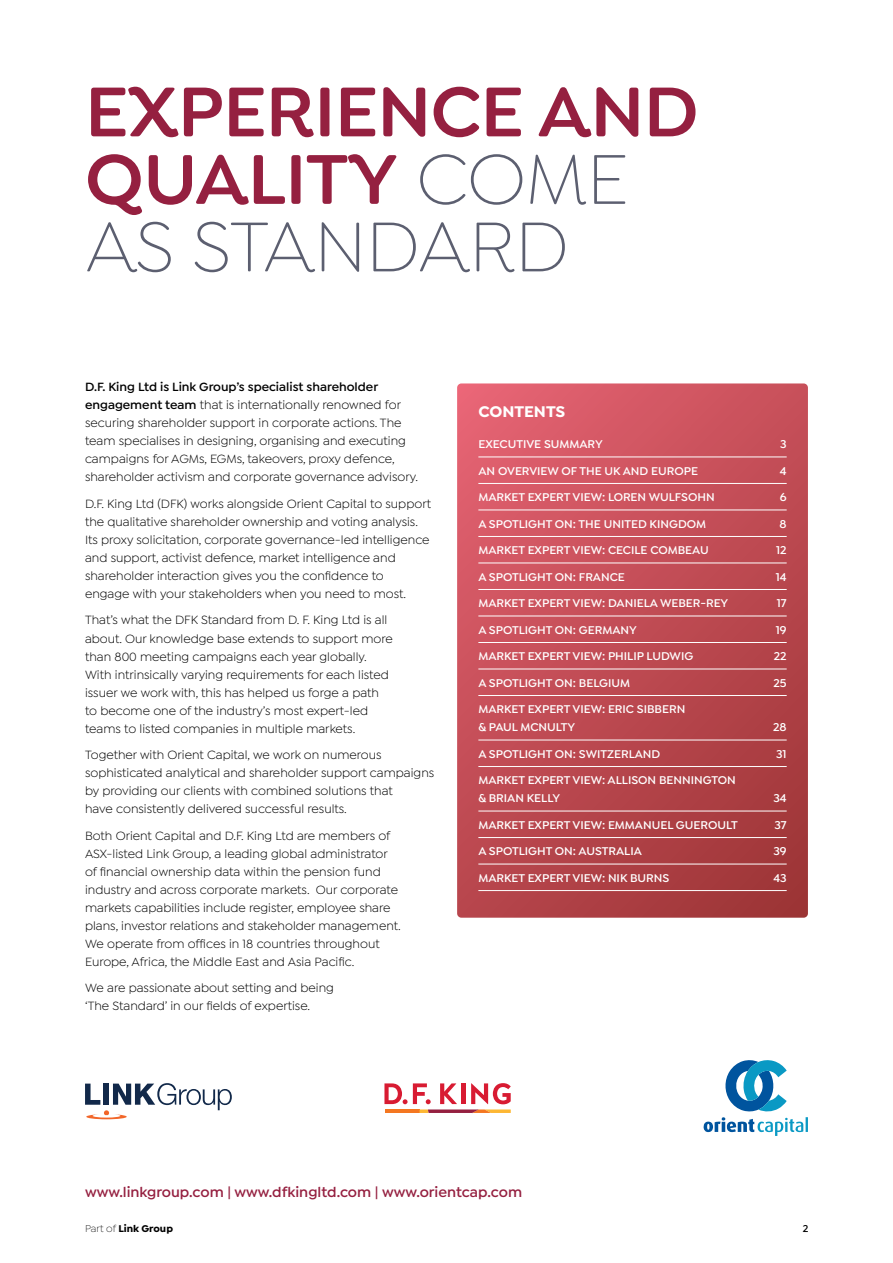
<style>
.page{position:relative;width:893px;height:1263px;background:#fff}
.page>*{position:absolute;margin:0;border:0;box-sizing:border-box;transform-origin:0 0}
.t1{font:600 75px/67.5px "Isidora Soft";letter-spacing:-.01em;color:#952040}
.t2{font:700 16.5px "Isidora Sans";color:#fff}
.t3{font:600 15px "Isidora Sans";color:#952040}
.t4{font:12.75px/18px "Isidora Sans";color:#000}
.t5{font:600 12px/18px "Isidora Sans";color:#fff}
.t6{font:700 10.5px "Isidora Sans";color:#000}
.t7{font:600 10.5px "Isidora Sans";color:#000}
.s1{font-weight:300;color:#5c5f70}
.s2{font-weight:600}
.s3{font-weight:300}
</style>
<div class="page">
<svg style="left:457px;top:383px;width:351px;height:535px;background:#c04d55"></svg>
<hr style="left:478px;top:457px;width:309px;height:1px;background:#fff">
<hr style="left:478px;top:483px;width:309px;height:1px;background:#fff">
<hr style="left:478px;top:510px;width:309px;height:1px;background:#fff">
<hr style="left:478px;top:536px;width:309px;height:1px;background:#fff">
<hr style="left:478px;top:563px;width:309px;height:1px;background:#fff">
<hr style="left:478px;top:589px;width:309px;height:1px;background:#fff">
<hr style="left:478px;top:616px;width:309px;height:1px;background:#fff">
<hr style="left:478px;top:642px;width:309px;height:1px;background:#fff">
<hr style="left:478px;top:669px;width:309px;height:1px;background:#fff">
<hr style="left:478px;top:695px;width:309px;height:1px;background:#fff">
<hr style="left:478px;top:740px;width:309px;height:1px;background:#fff">
<hr style="left:478px;top:766px;width:309px;height:1px;background:#fff">
<hr style="left:478px;top:811px;width:309px;height:1px;background:#fff">
<hr style="left:478px;top:837px;width:309px;height:1px;background:#fff">
<hr style="left:478px;top:864px;width:309px;height:1px;background:#fff">
<hr style="left:478px;top:890px;width:309px;height:1px;background:#fff">
<svg style="left:384px;top:1083px;width:127px;height:30px"></svg>
<svg style="left:703px;top:1060px;width:105px;height:76px"></svg>
<svg style="left:85px;top:1083px;width:147px;height:36px"></svg>
<h1 class="t1" style="left:85px;top:77px;width:615px">EXPERIENCE AND<br>QUALITY <span class="s1">COME<br>AS STANDARD</span></h1>
<p class="t4" style="left:85px;top:378px;width:334px"><span class="s2">D.F. King Ltd is Link Group’s specialist shareholder engagement team</span> that is internationally renowned for securing shareholder support in corporate actions. The team specialises in designing, organising and executing campaigns for AGMs, EGMs, takeovers, proxy defence, shareholder activism and corporate governance advisory.</p>
<p class="t4" style="left:85px;top:495px;width:347px">D.F. King Ltd (DFK) works alongside Orient Capital to support the qualitative shareholder ownership and voting analysis.<br>Its proxy solicitation, corporate governance-led intelligence and support, activist defence, market intelligence and shareholder interaction gives you the confidence to engage with your stakeholders when you need to most.</p>
<p class="t4" style="left:85px;top:611px;width:309px">That’s what the DFK Standard from D. F. King Ltd is all about. Our knowledge base extends to support more than 800 meeting campaigns each year globally.<br>With intrinsically varying requirements for each listed issuer we work with, this has helped us forge a path to become one of the industry’s most expert-led teams to listed companies in multiple markets.</p>
<p class="t4" style="left:85px;top:746px;width:351px">Together with Orient Capital, we work on numerous sophisticated analytical and shareholder support campaigns by providing our clients with combined solutions that<br>have consistently delivered successful results.</p>
<p class="t4" style="left:85px;top:826px;width:317px">Both Orient Capital and D.F. King Ltd are members of ASX-listed Link Group, a leading global administrator of financial ownership data within the pension fund industry and across corporate markets. Our corporate markets capabilities include register, employee share plans, investor relations and stakeholder management.<br>We operate from offices in 18 countries throughout Europe, Africa, the Middle East and Asia Pacific.</p>
<p class="t4" style="left:85px;top:979px;width:250px">We are passionate about setting and being ‘The Standard’ in our fields of expertise.</p>
<p class="t2" style="left:478px;top:402px;width:89px">CONTENTS</p>
<p class="t5" style="left:478px;top:435px;width:126px">EXECUTIVE SUMMARY</p>
<p class="t5" style="left:780px;top:435px;width:8px">3</p>
<p class="t5" style="left:478px;top:462px;width:221px">AN OVERVIEW OF THE UK AND EUROPE</p>
<p class="t5" style="left:780px;top:462px;width:8px">4</p>
<p class="t5" style="left:478px;top:488px;width:238px">MARKET EXPERT VIEW: LOREN WULFSOHN</p>
<p class="t5" style="left:780px;top:488px;width:8px">6</p>
<p class="t5" style="left:478px;top:515px;width:229px">A SPOTLIGHT ON: THE UNITED KINGDOM</p>
<p class="t5" style="left:780px;top:515px;width:9px">8</p>
<p class="t5" style="left:478px;top:541px;width:232px">MARKET EXPERT VIEW: CECILE COMBEAU</p>
<p class="t5" style="left:776px;top:541px;width:12px">12</p>
<p class="t5" style="left:478px;top:568px;width:148px">A SPOTLIGHT ON: FRANCE</p>
<p class="t5" style="left:776px;top:568px;width:12px">14</p>
<p class="t5" style="left:478px;top:594px;width:251px">MARKET EXPERT VIEW: DANIELA WEBER-REY</p>
<p class="t5" style="left:777px;top:594px;width:11px">17</p>
<p class="t5" style="left:478px;top:621px;width:160px">A SPOTLIGHT ON: GERMANY</p>
<p class="t5" style="left:776px;top:621px;width:12px">19</p>
<p class="t5" style="left:478px;top:647px;width:216px">MARKET EXPERT VIEW: PHILIP LUDWIG</p>
<p class="t5" style="left:774px;top:647px;width:14px">22</p>
<p class="t5" style="left:478px;top:674px;width:153px">A SPOTLIGHT ON: BELGIUM</p>
<p class="t5" style="left:773px;top:674px;width:15px">25</p>
<p class="t5" style="left:478px;top:700px;width:208px">MARKET EXPERT VIEW: ERIC SIBBERN &amp; PAUL MCNULTY</p>
<p class="t5" style="left:773px;top:718px;width:15px">28</p>
<p class="t5" style="left:478px;top:745px;width:184px">A SPOTLIGHT ON: SWITZERLAND</p>
<p class="t5" style="left:776px;top:745px;width:12px">31</p>
<p class="t5" style="left:478px;top:771px;width:259px">MARKET EXPERT VIEW: ALLISON BENNINGTON &amp; BRIAN KELLY</p>
<p class="t5" style="left:773px;top:789px;width:15px">34</p>
<p class="t5" style="left:478px;top:816px;width:261px">MARKET EXPERT VIEW: EMMANUEL GUEROULT</p>
<p class="t5" style="left:774px;top:816px;width:14px">37</p>
<p class="t5" style="left:478px;top:842px;width:165px">A SPOTLIGHT ON: AUSTRALIA</p>
<p class="t5" style="left:773px;top:842px;width:15px">39</p>
<p class="t5" style="left:478px;top:869px;width:192px">MARKET EXPERT VIEW: NIK BURNS</p>
<p class="t5" style="left:773px;top:869px;width:15px">43</p>
<p class="t3" style="left:85px;top:1183px;width:439px">www.linkgroup.com | www.dfkingltd.com | www.orientcap.com</p>
<p class="t6" style="left:85px;top:1222px;width:89px"><span class="s3">Part of</span> Link Group</p>
<p class="t7" style="left:803px;top:1222px;width:7px">2</p>
</div>
